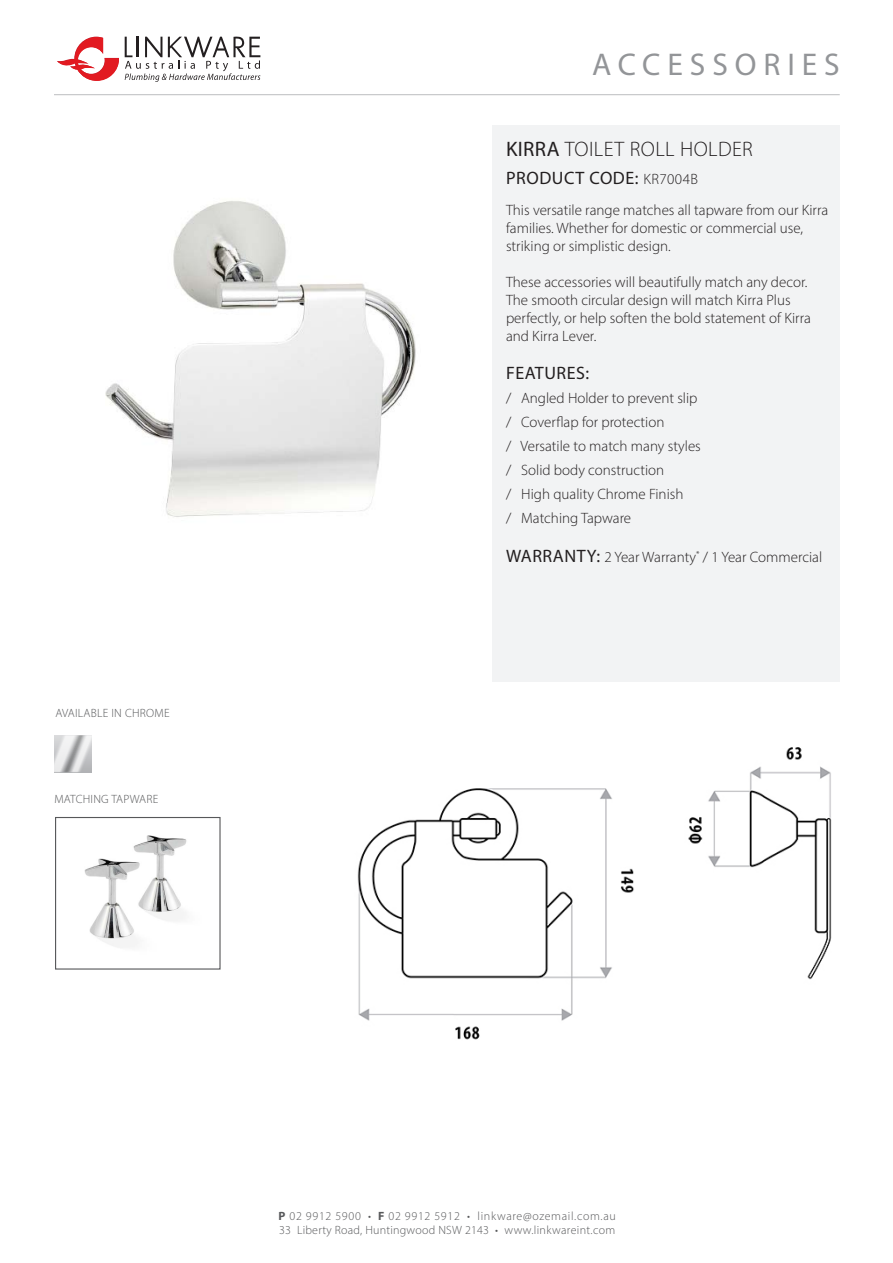
<style>
.page{position:relative;width:893px;height:1263px;background:#fff}
.page>*{position:absolute;margin:0;border:0;box-sizing:border-box;transform-origin:0 0}
.t1{font:31.5px "Myriad Pro";letter-spacing:.22em;color:#939598}
.t2{font:300 21px "Myriad Pro";letter-spacing:.02em;color:#231f20}
.t3{font:18px "Myriad Pro";letter-spacing:.03em;color:#231f20}
.t4{font:300 15px/18px "Myriad Pro";color:#231f20}
.t5{font:300 12px "Myriad Pro";letter-spacing:.025em;color:#57585a}
.t6{font:300 12px "Myriad Pro";letter-spacing:.055em;color:#57585a}
.s1{font-weight:400}
.s2{font-weight:300;font-size:15px}
.s3{font-weight:400;font-size:18px}
.s4{font-weight:700}
</style>
<div class="page">
<hr style="left:54px;top:94px;width:786px;height:1px;background:#bcbdc0">
<svg style="left:57px;top:37px;width:62px;height:44px"></svg>
<svg style="left:125px;top:37px;width:135px;height:45px"></svg>
<div style="left:493px;top:126px;width:347px;height:556px;background:#f2f3f4"></div>
<img style="left:84px;top:835px;width:103px;height:113px">
<div style="left:55px;top:817px;width:166px;height:152px;border:1px solid #57585a"></div>
<svg style="left:54px;top:735px;width:38px;height:37px"></svg>
<img style="left:357px;top:747px;width:475px;height:293px">
<img style="left:105px;top:201px;width:311px;height:316px">
<p class="t5" style="left:56px;top:706px;width:116px">AVAILABLE IN CHROME</p>
<p class="t5" style="left:54px;top:791px;width:105px">MATCHING TAPWARE</p>
<p class="t1" style="left:592px;top:45px;width:249px">ACCESSORIES</p>
<p class="t2" style="left:506px;top:136px;width:248px"><span class="s1">KIRRA</span> TOILET ROLL HOLDER</p>
<p class="t3" style="left:506px;top:167px;width:194px">PRODUCT CODE: <span class="s2">KR7004B</span></p>
<p class="t4" style="left:506px;top:201px;width:324px">This versatile range matches all tapware from our Kirra families. Whether for domestic or commercial use, striking or simplistic design.</p>
<p class="t4" style="left:506px;top:273px;width:306px">These accessories will beautifully match any decor.<br>The smooth circular design will match Kirra Plus perfectly, or help soften the bold statement of Kirra and Kirra Lever.</p>
<p class="t3" style="left:506px;top:361px;width:85px">FEATURES:</p>
<p class="t4" style="left:506px;top:385px;width:196px;line-height:24px">/ Angled Holder to prevent slip / Coverflap for protection<br>/ Versatile to match many styles</p>
<p class="t4" style="left:506px;top:460px;width:160px">/ Solid body construction</p>
<p class="t4" style="left:506px;top:484px;width:179px">/ High quality Chrome Finish</p>
<p class="t4" style="left:506px;top:508px;width:127px">/ Matching Tapware</p>
<p class="t4" style="left:506px;top:548px;width:318px"><span class="s3">WARRANTY:</span> 2 Year Warranty<sup>*</sup> / 1 Year Commercial</p>
<p class="t6" style="left:279px;top:1209px;width:339px"><span class="s4">P</span> 02 9912 5900 • <span class="s4">F</span> 02 9912 5912 • linkware@ozemail.com.au</p>
<p class="t5" style="left:279px;top:1223px;width:338px">33 Liberty Road, Huntingwood NSW 2143 • www.linkwareint.com</p>
</div>
